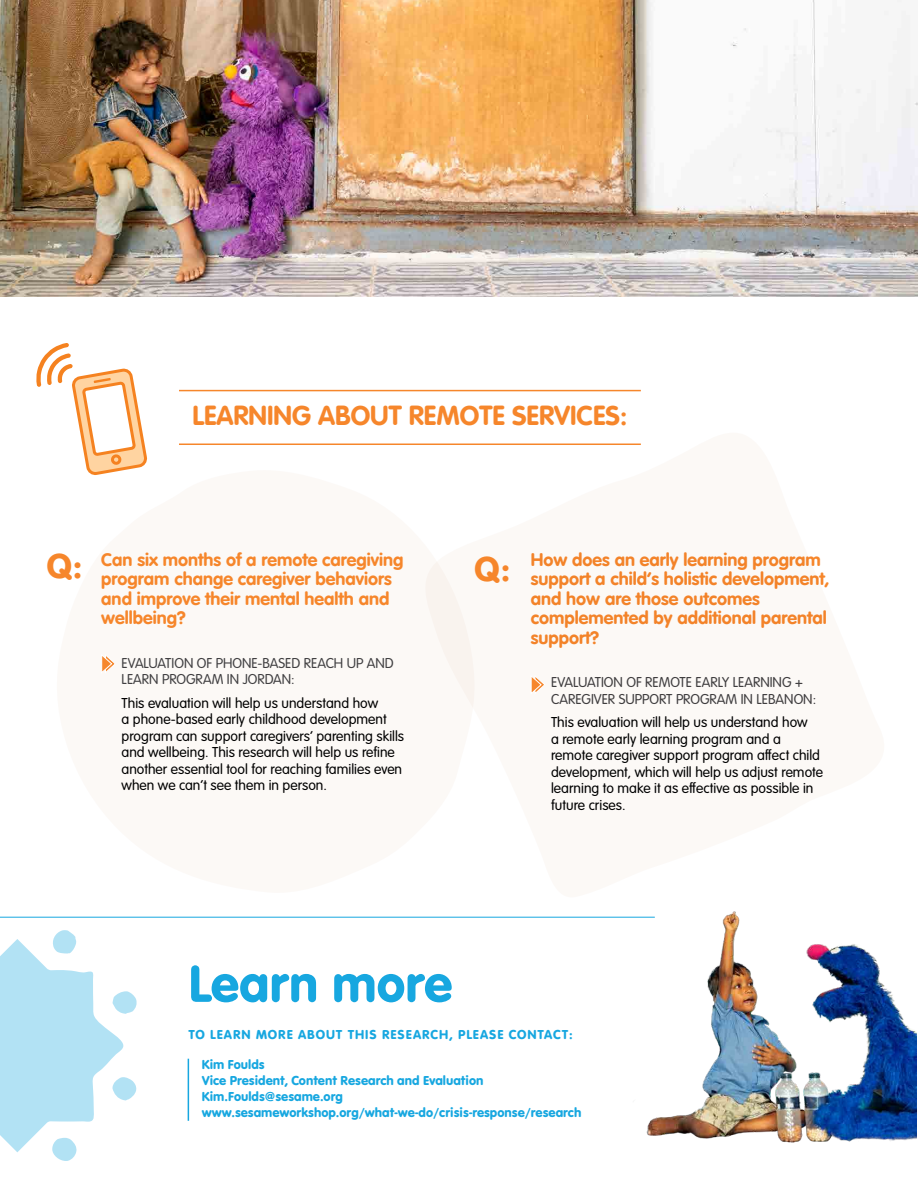
<style>
.page{position:relative;width:918px;height:1188px;background:#fff}
.page>*{position:absolute;margin:0;border:0;box-sizing:border-box;transform-origin:0 0}
.t1{font:54px "VAG Rundschrift D";color:#17a7e0}
.t2{font:36px "VAG Rundschrift D";color:#f6862b}
.t3{font:27px "VAG Rounded Bold";color:#f6862b}
.H3_question{font:18px/19.5px "VAG Rounded Bold";color:#f6862b}
.TB_body{font:300 15px/16.5px "VAG Rundschrift D";color:#000}
.t4{font:300 15px/16.5px "VAG Rundschrift D";color:#414042}
.BT_side_rule{font:13.5px/16.2px "VAG Rundschrift D";color:#17a7e0}
.BT{font:13.5px "VAG Rundschrift D";letter-spacing:.07em;color:#17a7e0}
</style>
<div class="page">
<hr style="left:0;top:917px;width:655px;height:1px;background:#17a7e0">
<hr style="left:179px;top:444px;width:462px;height:1px;background:#f6862b">
<hr style="left:179px;top:390px;width:462px;height:1px;background:#f6862b">
<hr style="left:188px;top:1059px;width:1px;height:62px;background:#17a7e0">
<svg style="left:0;top:930px;width:137px;height:231px"></svg>
<svg style="left:424px;top:443px;width:217px;height:265px;fill:#fcf9f6"></svg>
<img style="left:0;top:0;width:918px;height:297px">
<img style="left:432px;top:911px;width:484px;height:232px">
<svg style="left:530px;top:674px;width:16px;height:21px"></svg>
<svg style="left:101px;top:655px;width:14px;height:17px"></svg>
<svg style="left:36px;top:343px;width:111px;height:132px"></svg>
<h2 class="t3" style="left:193px;top:400px;width:436px">LEARNING ABOUT REMOTE SERVICES:</h2>
<p class="H3_question" style="left:101px;top:550px;width:304px">Can six months of a remote caregiving program change caregiver behaviors and improve their mental health and wellbeing?</p>
<h3 class="t4" style="left:122px;top:655px;width:274px">EVALUATION OF PHONE-BASED REACH UP AND<br>LEARN PROGRAM IN JORDAN:</h3>
<p class="TB_body" style="left:122px;top:695px;width:284px">This evaluation will help us understand how<br>a phone-based early childhood development program can support caregivers’ parenting skills and wellbeing. This research will help us refine another essential tool for reaching families even when we can’t see them in person.</p>
<h1 class="t2" style="left:47px;top:545px;width:37px">Q:</h1>
<h1 class="t2" style="left:475px;top:547px;width:37px">Q:</h1>
<p class="H3_question" style="left:531px;top:550px;width:300px">How does an early learning program support a child’s holistic development, and how are those outcomes complemented by additional parental support?</p>
<h3 class="t4" style="left:551px;top:675px;width:267px">EVALUATION OF REMOTE EARLY LEARNING +<br>CAREGIVER SUPPORT PROGRAM IN LEBANON:</h3>
<p class="TB_body" style="left:551px;top:714px;width:274px">This evaluation will help us understand how<br>a remote early learning program and a remote caregiver support program affect child development, which will help us adjust remote learning to make it as effective as possible in future crises.</p>
<h1 class="t1" style="left:188px;top:952px;width:266px">Learn more</h1>
<p class="BT" style="left:188px;top:1026px;width:386px">TO LEARN MORE ABOUT THIS RESEARCH, PLEASE CONTACT:</p>
<p class="BT_side_rule" style="left:202px;top:1056px;width:283px">Kim Foulds<br>Vice President, Content Research and Evaluation<br>Kim.Foulds@sesame.org</p>
<p class="BT_side_rule" style="left:202px;top:1105px;width:381px">www.sesameworkshop.org/what-we-do/crisis-response/research</p>
</div>
